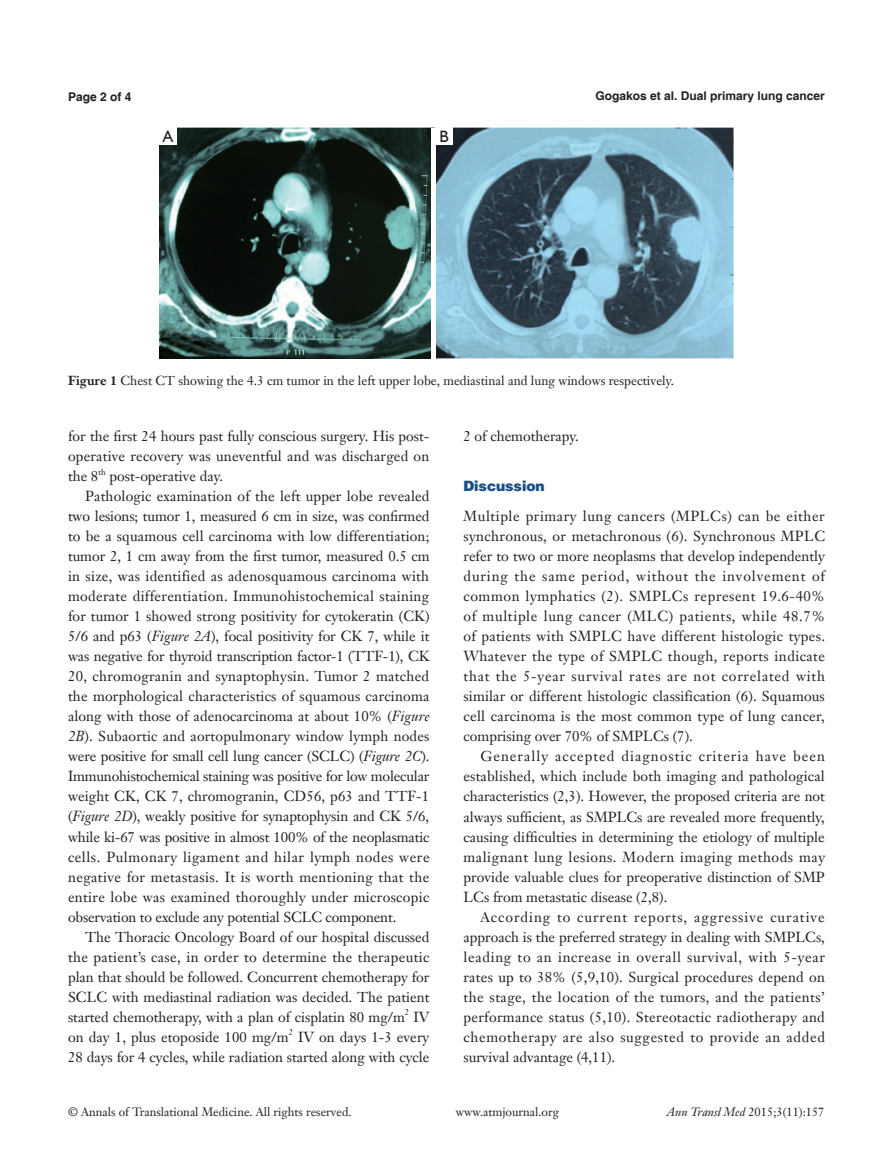
<style>
.page{position:relative;width:893px;height:1170px;background:#fff}
.page>*{position:absolute;margin:0;border:0;box-sizing:border-box;transform-origin:0 0}
.t1{font:16.5px "Humanist 521 BT";color:#231f20}
.t2{font:14.25px/20px "Janson Text LT";letter-spacing:.005em;color:#231f20;text-align:justify}
.t3{font:14.25px "Janson Text LT";letter-spacing:-.015em;color:#231f20}
.t4{font:14.25px "Janson Text LT";letter-spacing:.025em;color:#231f20}
.t5{font:14.25px "Janson Text LT";letter-spacing:.03em;color:#231f20}
.t6{font:14.25px "Janson Text LT";letter-spacing:.035em;color:#231f20}
.t7{font:900 14.25px "Helvetica";color:#1c5085}
.t8{font:12.75px "Janson Text LT";color:#231f20}
.t9{font:12px "Janson Text LT";color:#231f20}
.t10{font:700 12px "Helvetica";color:#231f20}
.t11{font:8.25px "Janson Text LT";color:#231f20}
.s1{font-weight:700}
.s2{font-style:italic}
</style>
<div class="page">
<img style="left:160px;top:128px;width:574px;height:230px">
<hr style="left:432px;top:128px;width:4px;height:230px;background:#fff">
<div style="left:159px;top:128px;width:18px;height:17px;background:#fff"></div>
<div style="left:436px;top:128px;width:17px;height:17px;background:#fff"></div>
<p class="t10" style="left:68px;top:89px;width:65px">Page 2 of 4</p>
<p class="t1" style="left:163px;top:126px;width:12px">A</p>
<p class="t1" style="left:440px;top:126px;width:11px">B</p>
<p class="t10" style="left:595px;top:88px;width:231px">Gogakos et al. Dual primary lung cancer</p>
<p class="t8" style="left:68px;top:372px;width:608px"><span class="s1">Figure 1</span> Chest CT showing the 4.3 cm tumor in the left upper lobe, mediastinal and lung windows respectively.</p>
<p class="t2" style="left:68px;top:426px;width:363px">for the first 24 hours past fully conscious surgery. His post&shy;operative recovery was uneventful and was discharged on the 8</p>
<p class="t11" style="left:98px;top:466px;width:9px">th</p>
<p class="t2" style="left:109px;top:466px;width:115px">post-operative day.</p>
<p class="t2" style="left:85px;top:486px;width:346px">Pathologic examination of the left upper lobe revealed</p>
<p class="t2" style="left:68px;top:506px;width:363px">two lesions; tumor 1, measured 6 cm in size, was confirmed</p>
<p class="t2" style="left:68px;top:526px;width:363px">to be a squamous cell carcinoma with low differentiation;</p>
<p class="t2" style="left:68px;top:546px;width:363px">tumor 2, 1 cm away from the first tumor, measured 0.5 cm</p>
<p class="t2" style="left:68px;top:566px;width:363px">in size, was identified as adenosquamous carcinoma with</p>
<p class="t2" style="left:68px;top:586px;width:363px">moderate differentiation. Immunohistochemical staining</p>
<p class="t2" style="left:68px;top:606px;width:363px">for tumor 1 showed strong positivity for cytokeratin (CK)</p>
<p class="t2" style="left:68px;top:626px;width:363px">5/6 and p63 (<span class="s2">Figure 2A</span>), focal positivity for CK 7, while it</p>
<p class="t2" style="left:68px;top:646px;width:363px">was negative for thyroid transcription factor-1 (TTF-1), CK</p>
<p class="t2" style="left:68px;top:666px;width:363px">20, chromogranin and synaptophysin. Tumor 2 matched</p>
<p class="t2" style="left:68px;top:686px;width:363px">the morphological characteristics of squamous carcinoma</p>
<p class="t2" style="left:68px;top:706px;width:363px">along with those of adenocarcinoma at about 10% (<span class="s2">Figure</span></p>
<p class="t2" style="left:68px;top:726px;width:363px"><span class="s2">2B</span>). Subaortic and aortopulmonary window lymph nodes</p>
<p class="t2" style="left:68px;top:746px;width:363px">were positive for small cell lung cancer (SCLC) (<span class="s2">Figure 2C</span>).</p>
<p class="t3" style="left:68px;top:767px;width:363px">Immunohistochemical staining was positive for low molecular</p>
<p class="t2" style="left:68px;top:786px;width:363px">weight CK, CK 7, chromogranin, CD56, p63 and TTF-1</p>
<p class="t2" style="left:68px;top:806px;width:363px">(<span class="s2">Figure 2D</span>), weakly positive for synaptophysin and CK 5/6,</p>
<p class="t2" style="left:68px;top:826px;width:363px">while ki-67 was positive in almost 100% of the neoplasmatic</p>
<p class="t6" style="left:68px;top:847px;width:363px">cells. Pulmonary ligament and hilar lymph nodes were</p>
<p class="t5" style="left:68px;top:867px;width:363px">negative for metastasis. It is worth mentioning that the</p>
<p class="t2" style="left:68px;top:886px;width:363px">entire lobe was examined thoroughly under microscopic</p>
<p class="t2" style="left:68px;top:906px;width:330px">observation to exclude any potential SCLC component.</p>
<p class="t2" style="left:85px;top:926px;width:346px">The Thoracic Oncology Board of our hospital discussed</p>
<p class="t4" style="left:68px;top:947px;width:363px">the patient’s case, in order to determine the therapeutic</p>
<p class="t2" style="left:68px;top:966px;width:363px">plan that should be followed. Concurrent chemotherapy for</p>
<p class="t2" style="left:68px;top:986px;width:363px">SCLC with mediastinal radiation was decided. The patient</p>
<p class="t2" style="left:68px;top:1006px;width:338px">started chemotherapy, with a plan of cisplatin 80 mg/m</p>
<p class="t11" style="left:405px;top:1006px;width:6px">2</p>
<p class="t2" style="left:414px;top:1006px;width:17px">IV</p>
<p class="t2" style="left:68px;top:1026px;width:222px">on day 1, plus etoposide 100 mg/m</p>
<p class="t11" style="left:289px;top:1026px;width:6px">2</p>
<p class="t2" style="left:68px;top:1026px;width:363px;text-align:right">IV on days 1-3 every<br>28 days for 4 cycles, while radiation started along with cycle</p>
<p class="t2" style="left:463px;top:426px;width:117px">2 of chemotherapy.</p>
<p class="t7" style="left:463px;top:477px;width:83px">Discussion</p>
<p class="t2" style="left:463px;top:506px;width:363px">Multiple primary lung cancers (MPLCs) can be either synchronous, or metachronous (6). Synchronous MPLC refer to two or more neoplasms that develop independently during the same period, without the involvement of common lymphatics (2). SMPLCs represent 19.6-40% of multiple lung cancer (MLC) patients, while 48.7% of patients with SMPLC have different histologic types.<br>Whatever the type of SMPLC though, reports indicate that the 5-year survival rates are not correlated with similar or different histologic classification (6). Squamous cell carcinoma is the most common type of lung cancer, comprising over 70% of SMPLCs (7).</p>
<p class="t2" style="left:463px;top:746px;width:363px;text-indent:17px">Generally accepted diagnostic criteria have been established, which include both imaging and pathological characteristics (2,3). However, the proposed criteria are not always sufficient, as SMPLCs are revealed more frequently, causing difficulties in determining the etiology of multiple malignant lung lesions. Modern imaging methods may provide valuable clues for preoperative distinction of SMP LCs from metastatic disease (2,8).</p>
<p class="t2" style="left:463px;top:906px;width:363px;text-indent:17px">According to current reports, aggressive curative approach is the preferred strategy in dealing with SMPLCs, leading to an increase in overall survival, with 5-year rates up to 38% (5,9,10). Surgical procedures depend on the stage, the location of the tumors, and the patients’ performance status (5,10). Stereotactic radiotherapy and chemotherapy are also suggested to provide an added survival advantage (4,11).</p>
<p class="t9" style="left:68px;top:1104px;width:285px">© Annals of Translational Medicine. All rights reserved.</p>
<p class="t9" style="left:456px;top:1104px;width:105px">www.atmjournal.org</p>
<p class="t9" style="left:667px;top:1104px;width:159px"><span class="s2">Ann Transl Med</span> 2015;3(11):157</p>
</div>
